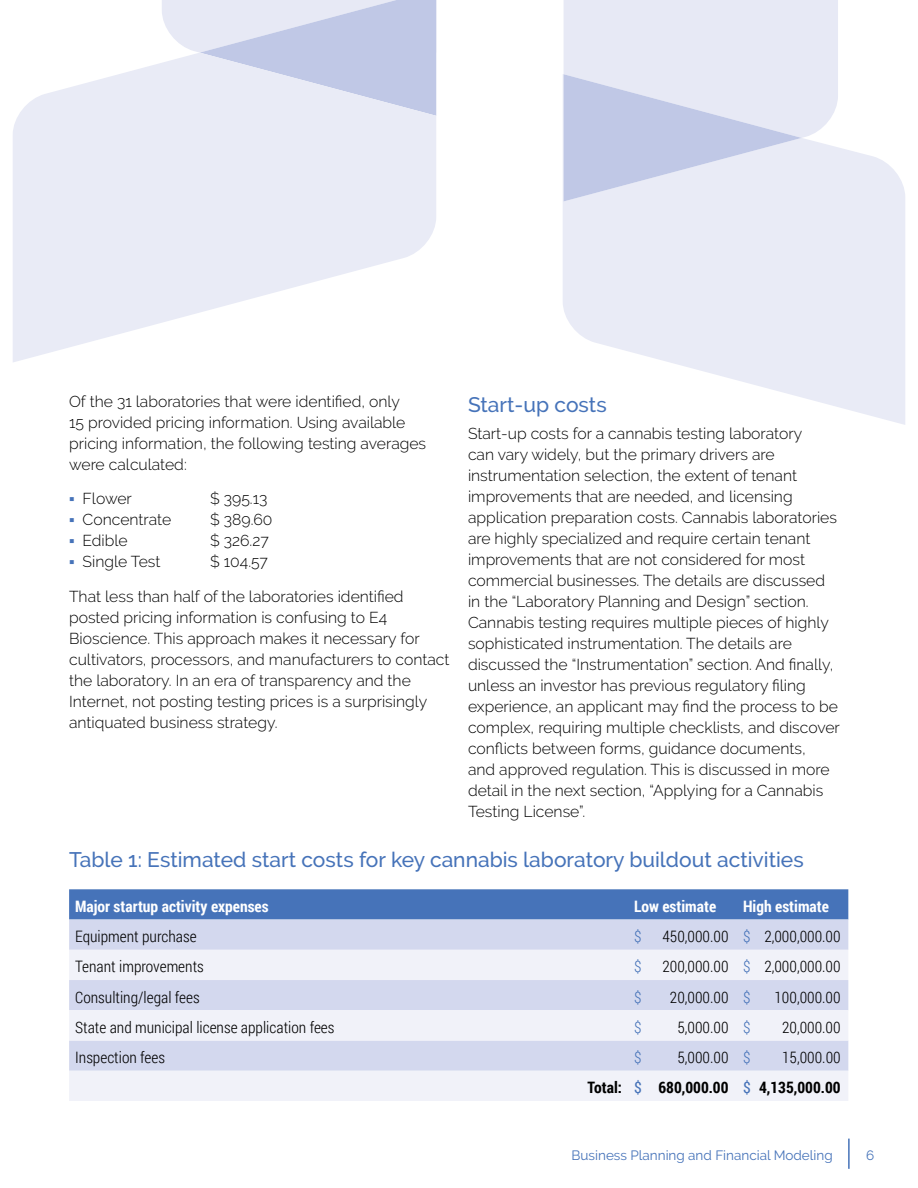
<style>
.page{position:relative;width:918px;height:1188px;background:#fff}
.page>*{position:absolute;margin:0;border:0;box-sizing:border-box;transform-origin:0 0}
.t1{font:500 21px "Raleway";color:#4673b9}
.t2{font:300 15.75px/21px "Raleway";color:#000}
.t3{font:300 15.75px "Roboto Condensed";color:#000}
.t4{font:700 15.75px "Roboto Condensed";color:#fff}
.t5{font:700 15.75px/30.3px "Roboto Condensed";color:#000;text-align:right}
.t6{font:300 15.75px "Roboto Condensed";color:#4673b9}
.t7{font:13.5px "Raleway";color:#4673b9}
.s1{font-family:"Liberation Serif";font-weight:400;color:#4673b9}
.s2{color:#4673b9}
.s3{font-weight:300}
.s4{font-weight:400;color:#4673b9}
</style>
<div class="page">
<hr style="left:848px;top:1139px;width:2px;height:30px;background:#4673b9">
<div style="left:69px;top:889px;width:779px;height:31px;background:#4673b9"></div>
<div style="left:69px;top:920px;width:779px;height:30px;background:#d3d8ee"></div>
<svg style="left:69px;top:950px;width:779px;height:151px;fill:#f1f2f9"></svg>
<svg style="left:162px;top:0;width:274px;height:53px"></svg>
<svg style="left:13px;top:53px;width:423px;height:309px;fill:#e9ebf6"></svg>
<svg style="left:563px;top:74px;width:342px;height:351px;fill:#e9ebf6"></svg>
<svg style="left:564px;top:0;width:274px;height:201px"></svg>
<p class="t2" style="left:69px;top:391px;width:359px">Of the 31 laboratories that were identified, only<br>15 provided pricing information. Using available pricing information, the following testing averages were calculated:</p>
<p class="t2" style="left:69px;top:488px;width:64px"><span class="s1">▪</span> Flower</p>
<p class="t2" style="left:210px;top:488px;width:59px">$ 395.13</p>
<p class="t2" style="left:69px;top:509px;width:104px"><span class="s1">▪</span> Concentrate</p>
<p class="t2" style="left:210px;top:509px;width:64px">$ 389.60</p>
<p class="t2" style="left:69px;top:530px;width:60px"><span class="s1">▪</span> Edible</p>
<p class="t2" style="left:210px;top:530px;width:60px">$ 326.27</p>
<p class="t2" style="left:69px;top:551px;width:93px"><span class="s1">▪</span> Single Test</p>
<h1 class="t1" style="left:468px;top:392px;width:140px">Start-up costs</h1>
<p class="t2" style="left:468px;top:423px;width:373px">Start-up costs for a cannabis testing laboratory<br>can vary widely, but the primary drivers are instrumentation selection, the extent of tenant improvements that are needed, and licensing application preparation costs. Cannabis laboratories are highly specialized and require certain tenant improvements that are not considered for most commercial businesses. The details are discussed in the “Laboratory Planning and Design” section.<br>Cannabis testing requires multiple pieces of highly sophisticated instrumentation. The details are discussed the “Instrumentation” section. And finally, unless an investor has previous regulatory filing experience, an applicant may find the process to be complex, requiring multiple checklists, and discover conflicts between forms, guidance documents,<br>and approved regulation. This is discussed in more detail in the next section, “Applying for a Cannabis Testing License”.</p>
<h1 class="t1" style="left:69px;top:847px;width:736px">Table 1: Estimated start costs for key cannabis laboratory buildout activities</h1>
<p class="t4" style="left:75px;top:895px;width:195px">Major startup activity expenses</p>
<p class="t4" style="left:634px;top:895px;width:84px">Low estimate</p>
<p class="t4" style="left:743px;top:895px;width:87px">High estimate</p>
<p class="t3" style="left:75px;top:926px;width:123px">Equipment purchase</p>
<p class="t6" style="left:634px;top:926px;width:9px">$</p>
<p class="t3" style="left:663px;top:926px;width:180px">450,000.00 <span class="s2">$</span> 2,000,000.00</p>
<p class="t3" style="left:75px;top:956px;width:130px">Tenant improvements</p>
<p class="t6" style="left:634px;top:956px;width:9px">$</p>
<p class="t3" style="left:662px;top:956px;width:180px">200,000.00 <span class="s2">$</span> 2,000,000.00</p>
<p class="t3" style="left:75px;top:986px;width:126px">Consulting/legal fees</p>
<p class="t6" style="left:634px;top:986px;width:9px">$</p>
<p class="t3" style="left:670px;top:986px;width:82px">20,000.00 <span class="s2">$</span></p>
<p class="t3" style="left:775px;top:986px;width:68px">100,000.00</p>
<p class="t3" style="left:75px;top:1016px;width:261px">State and municipal license application fees</p>
<p class="t6" style="left:634px;top:1016px;width:9px">$</p>
<p class="t3" style="left:678px;top:1016px;width:75px">5,000.00 <span class="s2">$</span></p>
<p class="t3" style="left:782px;top:1016px;width:60px">20,000.00</p>
<p class="t3" style="left:75px;top:1047px;width:91px">Inspection fees</p>
<p class="t6" style="left:634px;top:1047px;width:9px">$</p>
<p class="t3" style="left:678px;top:1047px;width:75px">5,000.00 <span class="s2">$</span></p>
<p class="t2" style="left:69px;top:544px;width:336px;line-height:34.5px;text-align:center">$ 104.57<br>That less than half of the laboratories identified</p>
<p class="t2" style="left:69px;top:607px;width:382px">posted pricing information is confusing to E4<br>Bioscience. This approach makes it necessary for cultivators, processors, and manufacturers to contact the laboratory. In an era of transparency and the Internet, not posting testing prices is a surprisingly antiquated business strategy.</p>
<p class="t5" style="left:587px;top:1042px;width:255px"><span class="s3">15,000.00<br></span>Total: <span class="s4">$</span> 680,000.00 <span class="s4">$</span> 4,135,000.00</p>
<p class="t7" style="left:572px;top:1147px;width:263px">Business Planning and Financial Modeling</p>
<p class="t7" style="left:866px;top:1147px;width:10px">6</p>
</div>
